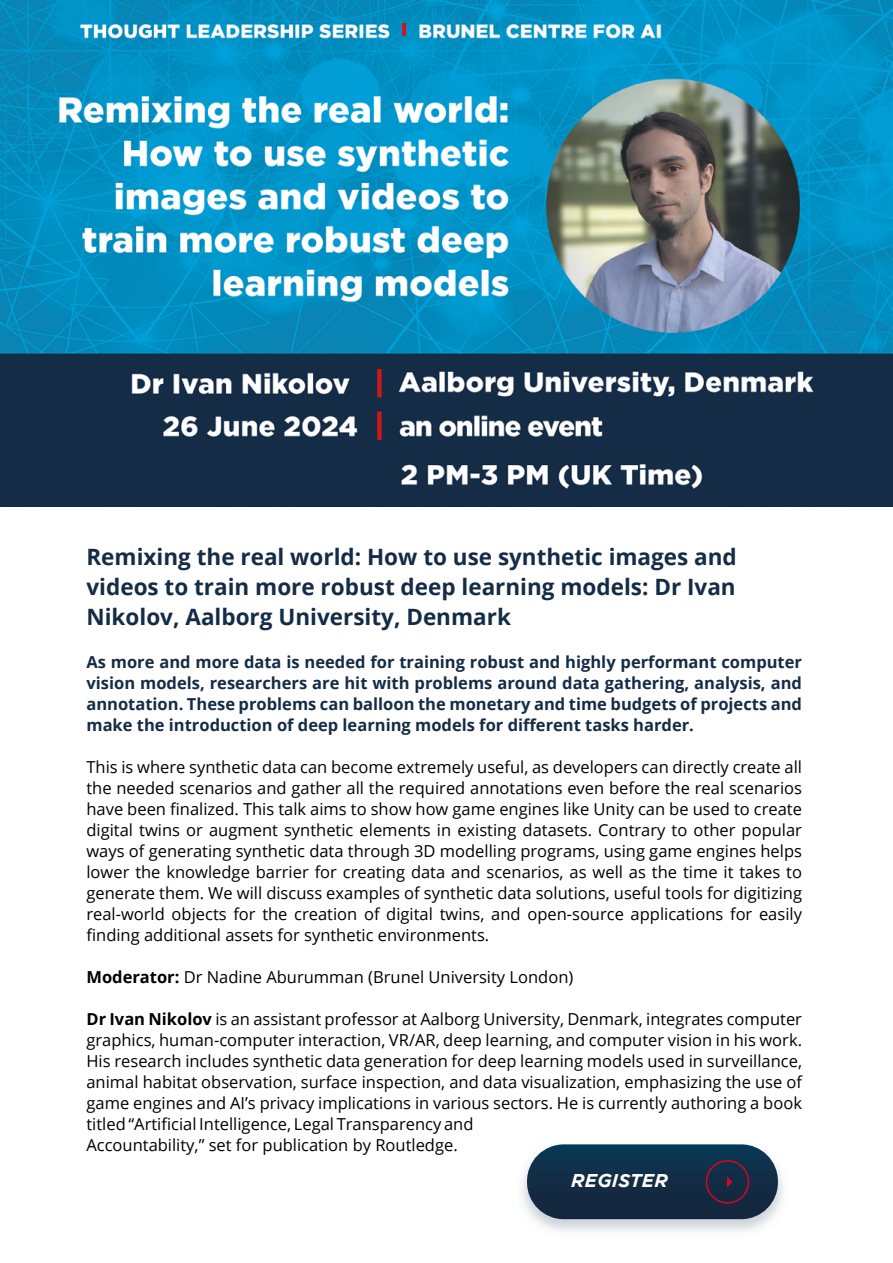
<style>
.page{position:relative;width:893px;height:1263px;background:#fff}
.page>*{position:absolute;margin:0;border:0;box-sizing:border-box;transform-origin:0 0}
.t1{font:700 22.5px/30px "Open Sans";color:#142c46;text-align:justify}
.t2{font:italic 700 18.45px "Gotham";letter-spacing:.01em;color:#fff}
.t3{font:16.5px/21px "Open Sans";color:#000;text-align:justify}
.t4{font:700 16.5px/21px "Open Sans";color:#142c46;text-align:justify}
.s1{font-weight:700}
</style>
<div class="page">
<img style="left:0;top:0;width:893px;height:506px">
<svg style="left:527px;top:1144px;width:251px;height:75px"></svg>
<h1 class="t1" style="left:86px;top:541px;width:652px">Remixing the real world: How to use synthetic images and videos to train more robust deep learning models: Dr Ivan Nikolov, Aalborg University, Denmark</h1>
<p class="t4" style="left:86px;top:651px;width:717px">As more and more data is needed for training robust and highly performant computer vision models, researchers are hit with problems around data gathering, analysis, and annotation. These problems can balloon the monetary and time budgets of projects and make the introduction of deep learning models for different tasks harder.</p>
<p class="t3" style="left:86px;top:756px;width:717px">This is where synthetic data can become extremely useful, as developers can directly create all the needed scenarios and gather all the required annotations even before the real scenarios have been finalized. This talk aims to show how game engines like Unity can be used to create digital twins or augment synthetic elements in existing datasets. Contrary to other popular ways of generating synthetic data through 3D modelling programs, using game engines helps lower the knowledge barrier for creating data and scenarios, as well as the time it takes to generate them. We will discuss examples of synthetic data solutions, useful tools for digitizing real-world objects for the creation of digital twins, and open-source applications for easily finding additional assets for synthetic environments.</p>
<p class="t3" style="left:86px;top:966px;width:488px"><span class="s1">Moderator:</span> Dr Nadine Aburumman (Brunel University London)</p>
<p class="t3" style="left:86px;top:1008px;width:717px;text-align:left"><span class="s1">Dr Ivan Nikolov</span> is an assistant professor at Aalborg University, Denmark, integrates computer graphics, human-computer interaction, VR/AR, deep learning, and computer vision in his work.<br>His research includes synthetic data generation for deep learning models used in surveillance, animal habitat observation, surface inspection, and data visualization, emphasizing the use of game engines and AI’s privacy implications in various sectors. He is currently authoring a book titled “Artificial Intelligence, Legal Transparency and<br>Accountability,” set for publication by Routledge.</p>
<p class="t2" style="left:571px;top:1170px;width:98px">REGISTER</p>
</div>
